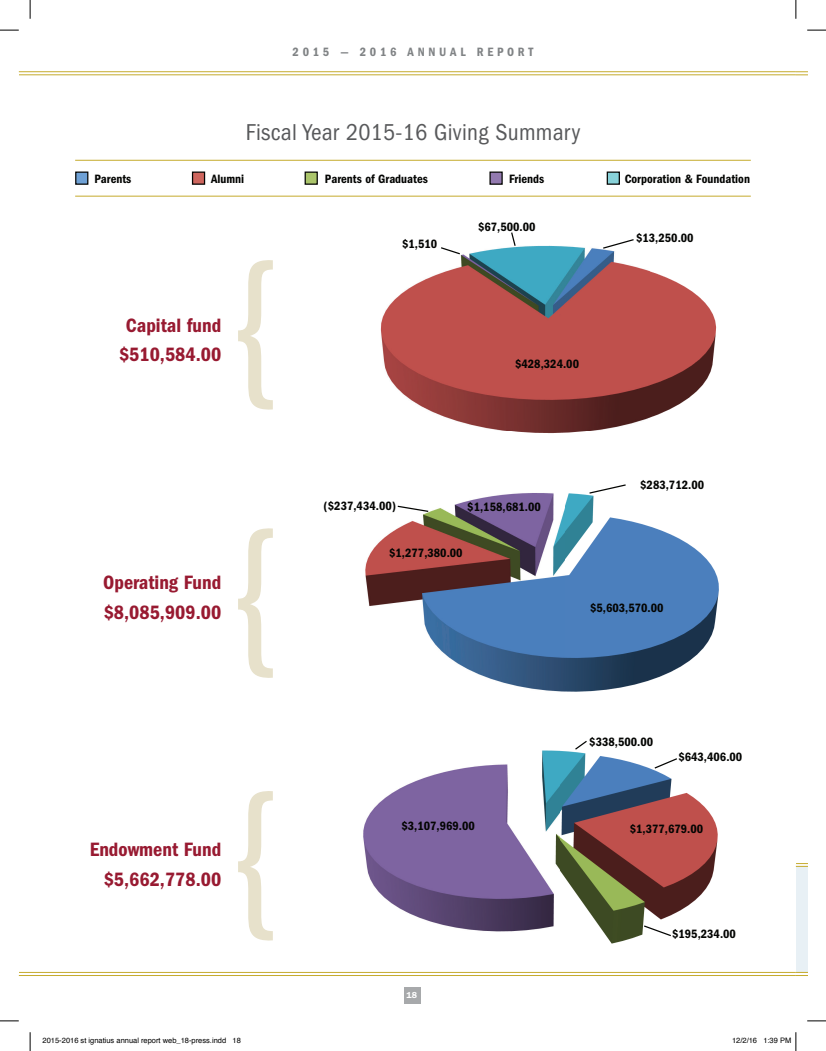
<style>
.page{position:relative;width:826px;height:1051px;background:#fff}
.page>*{position:absolute;margin:0;border:0;box-sizing:border-box;transform-origin:0 0}
.t1{font:condensed 23.75px "ITC Franklin Gothic Std";letter-spacing:.01em;color:#58595b}
.t2{font:20px/29.6px "ITC Franklin Gothic Std Dm Cd";color:#981a31}
.t3{font:12.5px "ITC Franklin Gothic Std Dm Cd";color:#040503}
.t4{font:12.5px "ITC Franklin Gothic Std Dm Cd";letter-spacing:.3em;color:#808385}
.t5{font:600 8.75px "ITC Franklin Gothic Std";color:#fff}
.t6{font:7.5px "Helvetica";color:#000}
</style>
<div class="page">
<div style="left:795px;top:866px;width:11px;height:106px;background:#e8f0f5"></div>
<div style="left:403px;top:986px;width:17px;height:17px;background:#a7a9ab"></div>
<div style="left:606px;top:171px;width:13px;height:14px;background:#88d2d9;border:1px solid #040503"></div>
<div style="left:489px;top:171px;width:13px;height:14px;background:#937ab0;border:1px solid #040503"></div>
<div style="left:304px;top:171px;width:14px;height:14px;background:#abc56b;border:1px solid #040503"></div>
<div style="left:192px;top:171px;width:13px;height:14px;background:#ce665e;border:1px solid #040503"></div>
<div style="left:75px;top:171px;width:13px;height:14px;background:#6fa1d5;border:1px solid #040503"></div>
<svg style="left:795px;top:71px;width:11px;height:4px"></svg>
<svg style="left:795px;top:971px;width:11px;height:2px"></svg>
<svg style="left:796px;top:863px;width:10px;height:3px"></svg>
<hr style="left:19px;top:74px;width:776px;height:1px;background:#c5ab2d">
<hr style="left:19px;top:71px;width:776px;height:1px;background:#c5ab2d">
<hr style="left:19px;top:974px;width:776px;height:1px;background:#c5ab2d">
<hr style="left:19px;top:971px;width:776px;height:1px;background:#c5ab2d">
<hr style="left:75px;top:160px;width:675px;height:1px;background:#c5ab2d">
<hr style="left:75px;top:196px;width:675px;height:1px;background:#c5ab2d">
<img style="left:365px;top:493px;width:354px;height:199px">
<svg style="left:396px;top:504px;width:33px;height:8px"></svg>
<svg style="left:238px;top:528px;width:35px;height:150px"></svg>
<img style="left:380px;top:245px;width:337px;height:189px">
<svg style="left:601px;top:239px;width:33px;height:10px"></svg>
<svg style="left:439px;top:246px;width:22px;height:9px"></svg>
<svg style="left:510px;top:232px;width:6px;height:15px"></svg>
<svg style="left:238px;top:260px;width:35px;height:150px"></svg>
<svg style="left:238px;top:791px;width:35px;height:150px"></svg>
<img style="left:363px;top:750px;width:355px;height:194px">
<svg style="left:575px;top:740px;width:12px;height:10px"></svg>
<svg style="left:642px;top:924px;width:30px;height:13px"></svg>
<svg style="left:653px;top:757px;width:25px;height:12px"></svg>
<svg style="left:587px;top:484px;width:39px;height:10px"></svg>
<svg style="left:0;top:29px;width:19px;height:2px"></svg>
<svg style="left:807px;top:29px;width:18px;height:2px"></svg>
<svg style="left:0;top:1020px;width:19px;height:1px"></svg>
<svg style="left:807px;top:1020px;width:18px;height:1px"></svg>
<svg style="left:29px;top:0;width:2px;height:19px"></svg>
<svg style="left:29px;top:1032px;width:2px;height:18px"></svg>
<svg style="left:795px;top:0;width:1px;height:19px"></svg>
<svg style="left:795px;top:1032px;width:1px;height:18px"></svg>
<p class="t4" style="left:292px;top:44px;width:242px">2015 — 2016 ANNUAL REPORT</p>
<h1 class="t1" style="left:245px;top:119px;width:336px">Fiscal Year 2015-16 Giving Summary</h1>
<p class="t3" style="left:94px;top:171px;width:38px">Parents</p>
<p class="t3" style="left:211px;top:171px;width:35px">Alumni</p>
<p class="t3" style="left:325px;top:171px;width:104px">Parents of Graduates</p>
<p class="t3" style="left:509px;top:171px;width:37px">Friends</p>
<p class="t3" style="left:624px;top:171px;width:127px">Corporation &amp; Foundation</p>
<h2 class="t2" style="left:119px;top:310px;width:104px;text-align:center">Capital fund $510,584.00</h2>
<h2 class="t2" style="left:103px;top:567px;width:119px">Operating Fund $8,085,909.00</h2>
<h2 class="t2" style="left:90px;top:834px;width:133px;text-align:right">Endowment Fund $5,662,778.00</h2>
<p class="t3" style="left:402px;top:236px;width:37px">$1,510</p>
<p class="t3" style="left:478px;top:220px;width:59px">$67,500.00</p>
<p class="t3" style="left:636px;top:231px;width:59px">$13,250.00</p>
<p class="t3" style="left:515px;top:357px;width:65px">$428,324.00</p>
<p class="t3" style="left:323px;top:498px;width:74px">($237,434.00)</p>
<p class="t3" style="left:467px;top:499px;width:75px">$1,158,681.00</p>
<p class="t3" style="left:389px;top:546px;width:75px">$1,277,380.00</p>
<p class="t3" style="left:640px;top:477px;width:65px">$283,712.00</p>
<p class="t3" style="left:590px;top:601px;width:75px">$5,603,570.00</p>
<p class="t3" style="left:401px;top:818px;width:75px">$3,107,969.00</p>
<p class="t5" style="left:406px;top:989px;width:12px">18</p>
<p class="t3" style="left:589px;top:734px;width:65px">$338,500.00</p>
<p class="t3" style="left:678px;top:749px;width:65px">$643,406.00</p>
<p class="t3" style="left:629px;top:821px;width:75px">$1,377,679.00</p>
<p class="t3" style="left:671px;top:926px;width:65px">$195,234.00</p>
<p class="t6" style="left:43px;top:1034px;width:200px">2015-2016 st ignatius annual report web_18-press.indd 18</p>
<p class="t6" style="left:731px;top:1034px;width:61px">12/2/16 1:39 PM</p>
</div>
